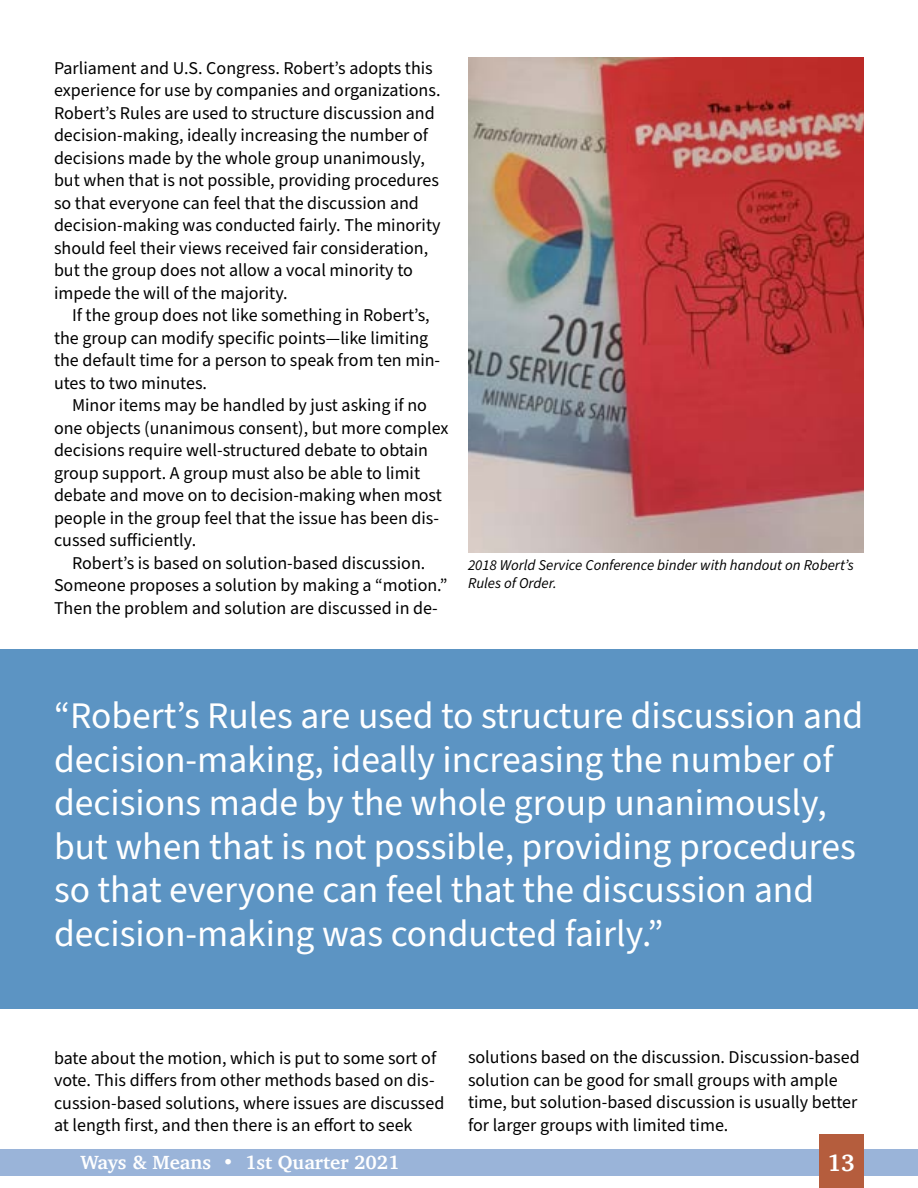
<style>
.page{position:relative;width:918px;height:1188px;background:#fff}
.page>*{position:absolute;margin:0;border:0;box-sizing:border-box;transform-origin:0 0}
.t1{font:37.5px/43.5px "Source Sans Pro";color:#fff}
.t2{font:700 24px "Charter";color:#fff}
.t3{font:700 19.5px "Charter";color:#fff}
.t4{font:18px/22.5px "Source Sans Pro";color:#000}
.t5{font:italic 15px/18px "Source Sans Pro";color:#000}
</style>
<div class="page">
<div style="left:0;top:1150px;width:918px;height:26px;background:#9ab4d9"></div>
<div style="left:819px;top:1134px;width:45px;height:54px;background:#b55d3d"></div>
<div style="left:0;top:649px;width:918px;height:360px;background:#5c94c3"></div>
<img style="left:468px;top:58px;width:396px;height:495px">
<p class="t4" style="left:54px;top:57px;width:388px">Parliament and U.S. Congress. Robert’s adopts this experience for use by companies and organizations.<br>Robert’s Rules are used to structure discussion and decision-making, ideally increasing the number of decisions made by the whole group unanimously, but when that is not possible, providing procedures so that everyone can feel that the discussion and decision-making was conducted fairly. The minority should feel their views received fair consideration, but the group does not allow a vocal minority to impede the will of the majority.</p>
<p class="t4" style="left:54px;top:305px;width:388px;text-indent:18px">If the group does not like something in Robert’s, the group can modify specific points—like limiting the default time for a person to speak from ten min&shy;utes to two minutes.</p>
<p class="t4" style="left:54px;top:395px;width:396px;text-indent:18px">Minor items may be handled by just asking if no one objects (unanimous consent), but more complex decisions require well-structured debate to obtain group support. A group must also be able to limit debate and move on to decision-making when most people in the group feel that the issue has been dis&shy;cussed sufficiently.</p>
<p class="t4" style="left:54px;top:552px;width:395px;text-align:center">Robert’s is based on solution-based discussion.<br>Someone proposes a solution by making a “motion.”<br>Then the problem and solution are discussed in de-</p>
<p class="t5" style="left:468px;top:557px;width:387px">2018 World Service Conference binder with handout on Robert’s<br>Rules of Order.</p>
<p class="t1" style="left:54px;top:695px;width:811px">“Robert’s Rules are used to structure discussion and decision-making, ideally increasing the number of decisions made by the whole group unanimously, but when that is not possible, providing procedures so that everyone can feel that the discussion and decision-making was conducted fairly.”</p>
<p class="t4" style="left:54px;top:1047px;width:392px">bate about the motion, which is put to some sort of vote. This differs from other methods based on dis&shy;cussion-based solutions, where issues are discussed at length first, and then there is an effort to seek</p>
<p class="t4" style="left:468px;top:1046px;width:393px">solutions based on the discussion. Discussion-based solution can be good for small groups with ample time, but solution-based discussion is usually better for larger groups with limited time.</p>
<p class="t3" style="left:81px;top:1145px;width:320px">Ways &amp; Means • 1st Quarter 2021</p>
<h2 class="t2" style="left:827px;top:1142px;width:29px">13</h2>
</div>
